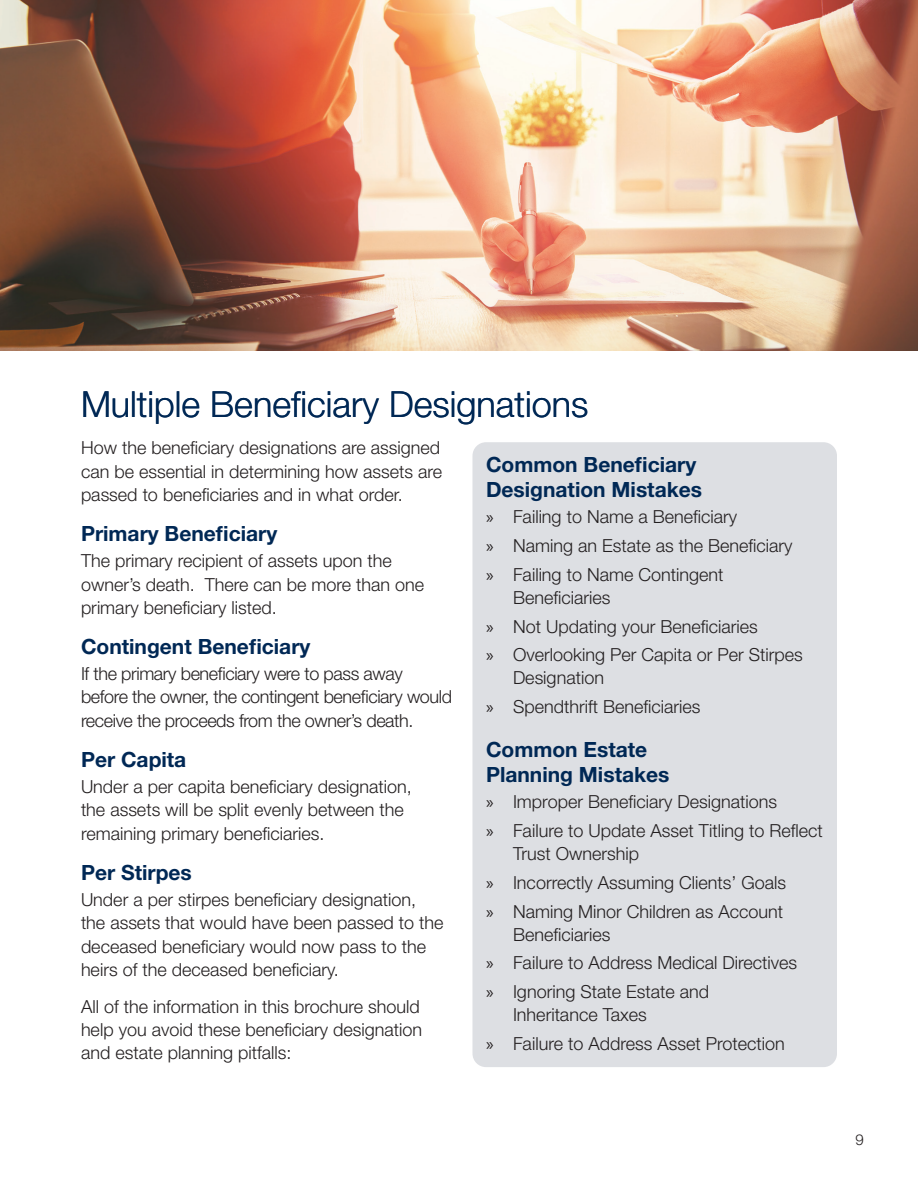
<style>
.page{position:relative;width:918px;height:1188px;background:#fff}
.page>*{position:absolute;margin:0;border:0;box-sizing:border-box;transform-origin:0 0}
.Section_Heading{font:300 36px "Helvetica Neue LT Std";color:#002855}
.Heading{font:700 21px/25.2px "Helvetica Neue LT Std";color:#002855}
.Paragraph_Text{font:300 18px/23.2px "Helvetica Neue LT Std";color:#231f20}
.Paragraph_Text-2{font:300 18px/23.2px "Helvetica Neue LT Std";letter-spacing:-.02em;color:#231f20}
.t1{font:300 15px "Helvetica Neue LT Std";color:#231f20}
.s1{font-family:"Myriad Pro";font-weight:400}
</style>
<div class="page">
<img style="left:0;top:0;width:918px;height:351px">
<div style="left:472px;top:442px;width:365px;height:625px;background:#dddfe3;border-radius:14px"></div>
<p class="Section_Heading" style="left:81px;top:382px;width:509px">Multiple Beneficiary Designations</p>
<p class="Paragraph_Text" style="left:81px;top:436px;width:363px;text-align:justify">How the beneficiary designations are assigned can be essential in determining how assets are passed to beneficiaries and in what order.</p>
<p class="Heading" style="left:81px;top:521px;width:198px">Primary Beneficiary</p>
<p class="Paragraph_Text" style="left:81px;top:549px;width:345px">The primary recipient of assets upon the owner’s death. There can be more than one primary beneficiary listed.</p>
<p class="Heading" style="left:81px;top:634px;width:231px">Contingent Beneficiary</p>
<p class="Paragraph_Text-2" style="left:81px;top:662px;width:373px">If the primary beneficiary were to pass away before the owner, the contingent beneficiary would receive the proceeds from the owner’s death.</p>
<p class="Heading" style="left:81px;top:747px;width:107px">Per Capita</p>
<p class="Paragraph_Text" style="left:81px;top:775px;width:332px">Under a per capita beneficiary designation, the assets will be split evenly between the remaining primary beneficiaries.</p>
<p class="Heading" style="left:81px;top:860px;width:112px">Per Stirpes</p>
<p class="Paragraph_Text" style="left:81px;top:888px;width:364px">Under a per stirpes beneficiary designation, the assets that would have been passed to the deceased beneficiary would now pass to the heirs of the deceased beneficiary.</p>
<p class="Paragraph_Text" style="left:81px;top:994px;width:343px">All of the information in this brochure should help you avoid these beneficiary designation and estate planning pitfalls:</p>
<p class="Heading" style="left:486px;top:452px;width:218px">Common Beneficiary<br>Designation Mistakes</p>
<p class="Paragraph_Text" style="left:486px;top:505px;width:253px"><span class="s1">»</span> Failing to Name a Beneficiary</p>
<p class="Paragraph_Text" style="left:486px;top:534px;width:308px"><span class="s1">»</span> Naming an Estate as the Beneficiary</p>
<p class="Paragraph_Text" style="left:513px;top:562px;width:212px;text-indent:-27px"><span class="s1">»</span> Failing to Name Contingent<br>Beneficiaries</p>
<p class="Paragraph_Text" style="left:486px;top:614px;width:273px"><span class="s1">»</span> Not Updating your Beneficiaries</p>
<p class="Paragraph_Text" style="left:513px;top:643px;width:291px;text-indent:-27px"><span class="s1">»</span> Overlooking Per Capita or Per Stirpes<br>Designation</p>
<p class="Paragraph_Text" style="left:486px;top:695px;width:216px"><span class="s1">»</span> Spendthrift Beneficiaries</p>
<p class="Heading" style="left:486px;top:737px;width:185px">Common Estate<br>Planning Mistakes</p>
<p class="Paragraph_Text" style="left:486px;top:790px;width:293px"><span class="s1">»</span> Improper Beneficiary Designations</p>
<p class="Paragraph_Text" style="left:513px;top:819px;width:311px;text-indent:-27px"><span class="s1">»</span> Failure to Update Asset Titling to Reflect<br>Trust Ownership</p>
<p class="Paragraph_Text" style="left:486px;top:871px;width:302px"><span class="s1">»</span> Incorrectly Assuming Clients’ Goals</p>
<p class="Paragraph_Text" style="left:513px;top:899px;width:272px;text-indent:-27px"><span class="s1">»</span> Naming Minor Children as Account<br>Beneficiaries</p>
<p class="Paragraph_Text" style="left:486px;top:951px;width:313px"><span class="s1">»</span> Failure to Address Medical Directives</p>
<p class="Paragraph_Text" style="left:513px;top:980px;width:198px;text-indent:-27px"><span class="s1">»</span> Ignoring State Estate and<br>Inheritance Taxes</p>
<p class="Paragraph_Text" style="left:486px;top:1032px;width:300px"><span class="s1">»</span> Failure to Address Asset Protection</p>
<p class="t1" style="left:856px;top:1130px;width:10px">9</p>
</div>
